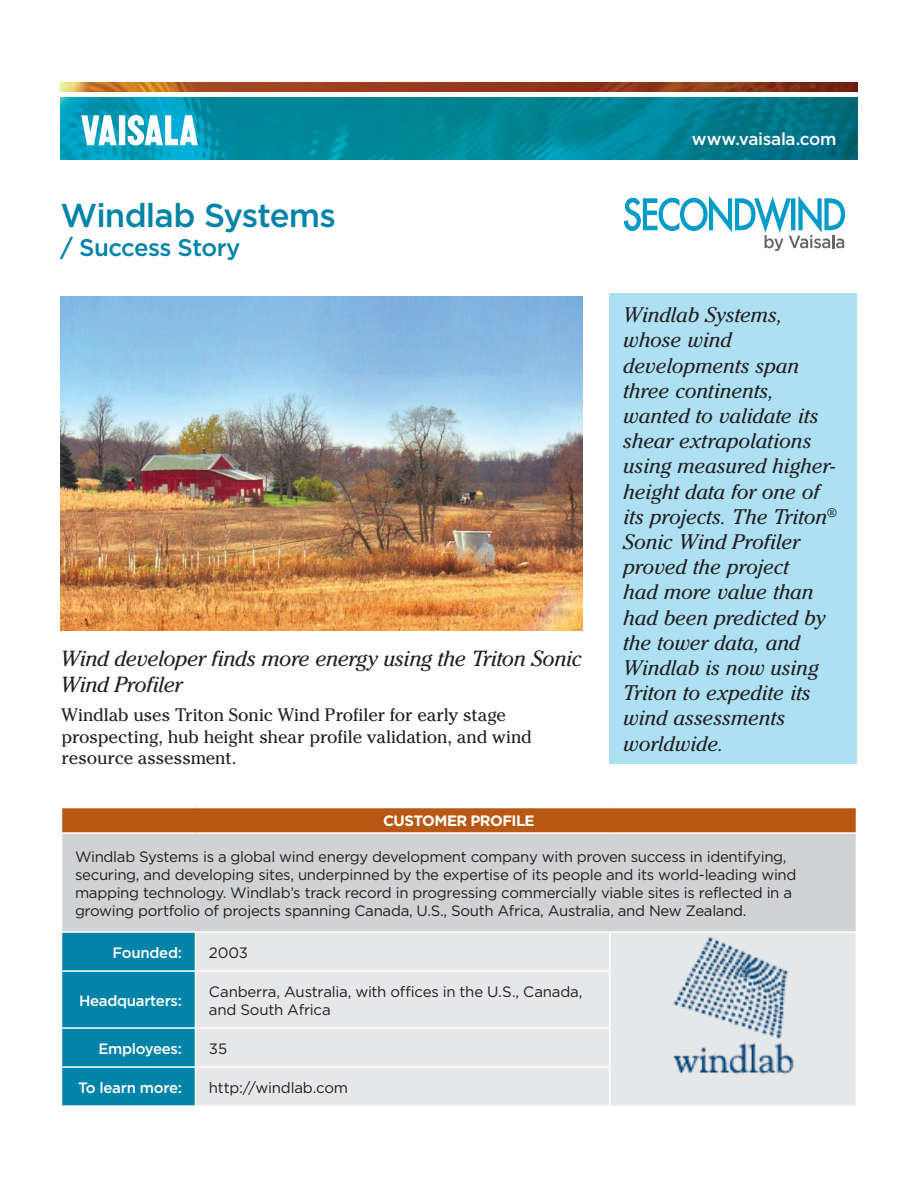
<style>
.page{position:relative;width:918px;height:1188px;background:#fff}
.page>*{position:absolute;margin:0;border:0;box-sizing:border-box;transform-origin:0 0}
.Datasheet_headline{font:500 33px "Gotham";letter-spacing:-.025em;color:#0083a9}
.Datasheet_headline-2{font:500 24px "Gotham";letter-spacing:-.025em;color:#0083a9}
.Ingressi{font:italic 21.75px/26.1px "Cheltenham Std";letter-spacing:-.02em;color:#231f20}
.Ingressi-2{font:italic 21px/25.2px "Cheltenham Std";letter-spacing:-.01em;color:#231f20}
.Bodytext{font:18px/21.6px "Cheltenham Std";letter-spacing:-.01em;color:#231f20}
.Box_headline{font:500 17.25px "Gotham";letter-spacing:-.02em;color:#fff}
.Bullet_list{font:15px/18px "Gotham";letter-spacing:-.02em;color:#231f20}
.Subheadline{font:15px/18px "Gotham";letter-spacing:-.015em;color:#231f20}
.Bullet_list-2{font:500 15px "Gotham";letter-spacing:-.02em;color:#fff}
.Box_headline-2{font:700 15px "Gotham";letter-spacing:-.04em;color:#fff}
</style>
<div class="page">
<img style="left:60px;top:97px;width:797px;height:63px">
<img style="left:60px;top:82px;width:797px;height:10px">
<svg style="left:81px;top:115px;width:36px;height:30px"></svg>
<div style="left:119px;top:115px;width:6px;height:30px;background:#fff"></div>
<svg style="left:128px;top:115px;width:70px;height:31px"></svg>
<svg style="left:624px;top:197px;width:221px;height:54px"></svg>
<div style="left:610px;top:294px;width:247px;height:470px;background:#ade0f3"></div>
<div style="left:62px;top:808px;width:794px;height:25px;background:#b95814"></div>
<div style="left:62px;top:833px;width:794px;height:99px;background:#d1d2d4"></div>
<div style="left:62px;top:933px;width:133px;height:172px;background:#0083a9"></div>
<div style="left:196px;top:933px;width:660px;height:172px;background:#e6e7e9"></div>
<hr style="left:61px;top:832px;width:134px;height:2px;background:#fff">
<hr style="left:195px;top:832px;width:415px;height:2px;background:#fff">
<hr style="left:610px;top:832px;width:247px;height:2px;background:#fff">
<hr style="left:61px;top:931px;width:134px;height:2px;background:#fff">
<hr style="left:195px;top:931px;width:415px;height:2px;background:#fff">
<hr style="left:610px;top:931px;width:247px;height:2px;background:#fff">
<hr style="left:609px;top:933px;width:1px;height:37px;background:#fff">
<hr style="left:61px;top:970px;width:134px;height:2px;background:#fff">
<hr style="left:195px;top:970px;width:415px;height:2px;background:#fff">
<hr style="left:609px;top:972px;width:1px;height:55px;background:#fff">
<hr style="left:61px;top:1027px;width:134px;height:2px;background:#fff">
<hr style="left:195px;top:1027px;width:415px;height:2px;background:#fff">
<hr style="left:609px;top:1029px;width:1px;height:37px;background:#fff">
<hr style="left:61px;top:1066px;width:134px;height:2px;background:#fff">
<hr style="left:195px;top:1066px;width:415px;height:2px;background:#fff">
<hr style="left:609px;top:1068px;width:1px;height:37px;background:#fff">
<img style="left:665px;top:931px;width:137px;height:153px">
<img style="left:60px;top:296px;width:523px;height:334px">
<p class="Datasheet_headline" style="left:60px;top:194px;width:277px">Windlab Systems</p>
<p class="Datasheet_headline-2" style="left:60px;top:232px;width:182px">/ Success Story</p>
<p class="Ingressi" style="left:60px;top:646px;width:523px">Wind developer finds more energy using the Triton Sonic<br>Wind Profiler</p>
<p class="Bodytext" style="left:62px;top:704px;width:472px">Windlab uses Triton Sonic Wind Profiler for early stage prospecting, hub height shear profile validation, and wind resource assessment.</p>
<p class="Box_headline" style="left:692px;top:128px;width:146px">www.vaisala.com</p>
<p class="Ingressi-2" style="left:623px;top:302px;width:215px">Windlab Systems, whose wind developments span three continents, wanted to validate its shear extrapolations using measured higher&shy;height data for one of its projects. The Triton<sup>®<br></sup>Sonic Wind Profiler proved the project<br>had more value than had been predicted by the tower data, and<br>Windlab is now using<br>Triton to expedite its wind assessments worldwide.</p>
<p class="Box_headline-2" style="left:383px;top:811px;width:153px">CUSTOMER PROFILE</p>
<p class="Bullet_list" style="left:75px;top:847px;width:723px">Windlab Systems is a global wind energy development company with proven success in identifying, securing, and developing sites, underpinned by the expertise of its people and its world-leading wind mapping technology. Windlab’s track record in progressing commercially viable sites is reflected in a growing portfolio of projects spanning Canada, U.S., South Africa, Australia, and New Zealand.</p>
<p class="Bullet_list-2" style="left:113px;top:942px;width:71px">Founded:</p>
<p class="Subheadline" style="left:209px;top:943px;width:41px">2003</p>
<p class="Bullet_list-2" style="left:79px;top:990px;width:104px">Headquarters:</p>
<p class="Subheadline" style="left:209px;top:982px;width:375px">Canberra, Australia, with offices in the U.S., Canada, and South Africa</p>
<p class="Bullet_list-2" style="left:98px;top:1038px;width:85px">Employees:</p>
<p class="Subheadline" style="left:209px;top:1039px;width:20px">35</p>
<p class="Bullet_list-2" style="left:78px;top:1077px;width:105px">To learn more:</p>
<p class="Subheadline" style="left:209px;top:1078px;width:141px">http://windlab.com</p>
</div>
